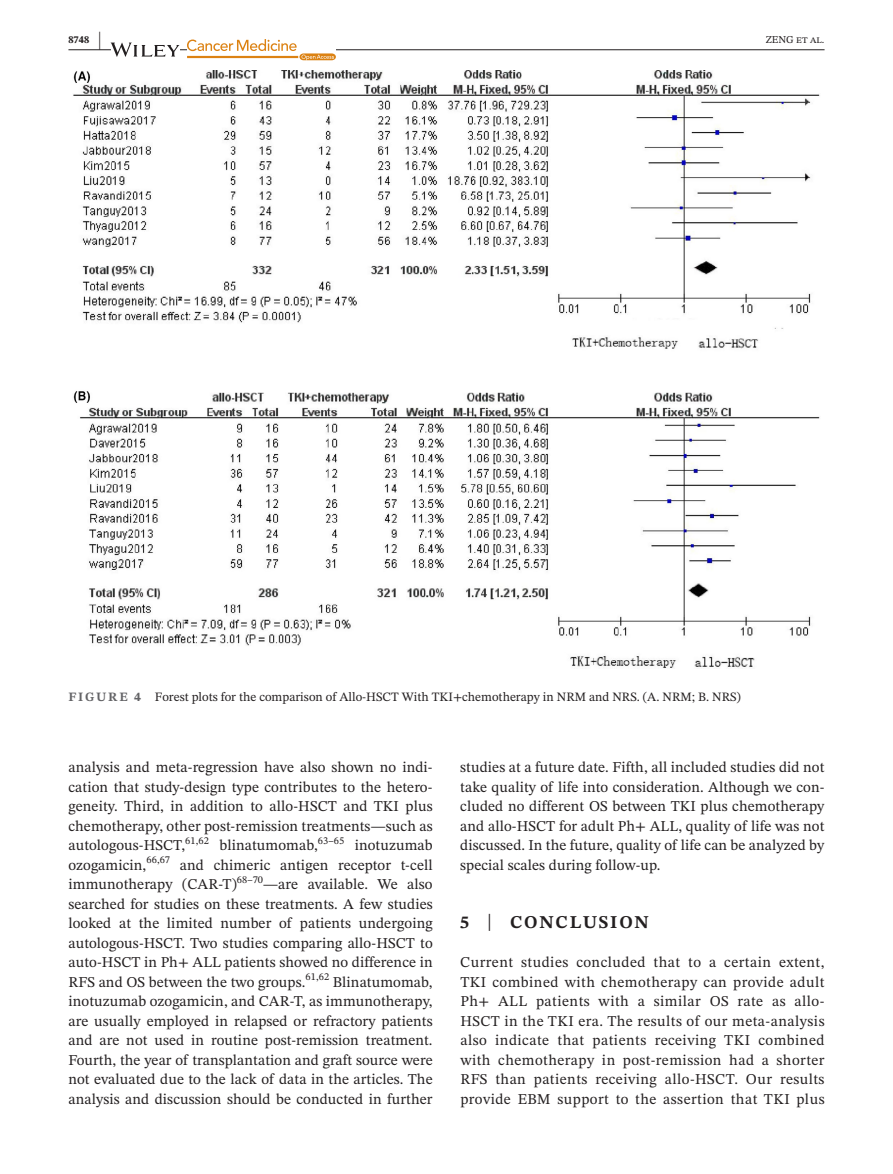
<style>
.page{position:relative;width:893px;height:1174px;background:#fff}
.page>*{position:absolute;margin:0;border:0;box-sizing:border-box;transform-origin:0 0}
.t1{font:700 18px "STIX Two Text";letter-spacing:.1em;color:#231f20}
.t2{font:15px/19.5px "STIX Two Text";letter-spacing:.005em;color:#231f20;text-align:justify}
.t3{font:12.75px "STIX Two Text";color:#231f20}
.t4{font:10.5px "STIX Two Text";letter-spacing:.005em;color:#231f20}
.t5{font:700 10.5px "STIX Two Text";color:#231f20}
.s1{font-size:21px}
.s2{font-weight:700;color:#636366}
.s3{font-weight:400;font-size:23.7px}
</style>
<div class="page">
<hr style="left:68px;top:49px;width:756px;height:1px;background:#231f20">
<svg style="left:111px;top:43px;width:68px;height:14px"></svg>
<svg style="left:187px;top:39px;width:149px;height:21px"></svg>
<img style="left:73px;top:70px;width:747px;height:598px">
<p class="t5" style="left:68px;top:32px;width:34px">8748 <span class="s1">|</span></p>
<p class="t4" style="left:766px;top:32px;width:60px">ZENG et al.</p>
<p class="t3" style="left:68px;top:687px;width:674px"><span class="s2">FIGURE 4</span> Forest plots for the comparison of Allo-HSCT With TKI+chemotherapy in NRM and NRS. (A. NRM; B. NRS)</p>
<p class="t2" style="left:68px;top:757px;width:366px">analysis and meta-regression have also shown no indi&shy;cation that study-design type contributes to the hetero&shy;geneity. Third, in addition to allo-HSCT and TKI plus chemotherapy, other post-remission treatments—such as autologous-HSCT,</p>
<p class="t4" style="left:185px;top:832px;width:25px">61,62</p>
<p class="t2" style="left:220px;top:835px;width:100px">blinatumomab,</p>
<p class="t4" style="left:318px;top:832px;width:28px">63–65</p>
<p class="t2" style="left:355px;top:835px;width:79px">inotuzumab</p>
<p class="t2" style="left:68px;top:855px;width:79px">ozogamicin,</p>
<p class="t4" style="left:146px;top:852px;width:25px">66,67</p>
<p class="t2" style="left:68px;top:855px;width:366px;text-indent:111px">and chimeric antigen receptor t-cell immunotherapy (CAR-T)</p>
<p class="t4" style="left:237px;top:871px;width:28px">68–70</p>
<p class="t2" style="left:68px;top:874px;width:366px;text-indent:195px">—are available. We also searched for studies on these treatments. A few studies looked at the limited number of patients undergoing autologous-HSCT. Two studies comparing allo-HSCT to auto-HSCT in Ph+ ALL patients showed no difference in RFS and OS between the two groups.</p>
<p class="t4" style="left:306px;top:969px;width:25px">61,62</p>
<p class="t2" style="left:68px;top:972px;width:366px;text-indent:264px">Blinatumomab, inotuzumab ozogamicin, and CAR-T, as immunotherapy, are usually employed in relapsed or refractory patients and are not used in routine post-remission treatment.<br>Fourth, the year of transplantation and graft source were not evaluated due to the lack of data in the articles. The analysis and discussion should be conducted in further</p>
<p class="t2" style="left:460px;top:757px;width:366px">studies at a future date. Fifth, all included studies did not take quality of life into consideration. Although we con&shy;cluded no different OS between TKI plus chemotherapy and allo-HSCT for adult Ph+ ALL, quality of life was not discussed. In the future, quality of life can be analyzed by special scales during follow-up.</p>
<p class="t1" style="left:460px;top:909px;width:190px">5 <span class="s3">|</span> CONCLUSION</p>
<p class="t2" style="left:460px;top:952px;width:366px">Current studies concluded that to a certain extent, TKI combined with chemotherapy can provide adult Ph+ ALL patients with a similar OS rate as allo-HSCT in the TKI era. The results of our meta-analysis also indicate that patients receiving TKI combined with chemotherapy in post-remission had a shorter RFS than patients receiving allo-HSCT. Our results provide EBM support to the assertion that TKI plus</p>
</div>
